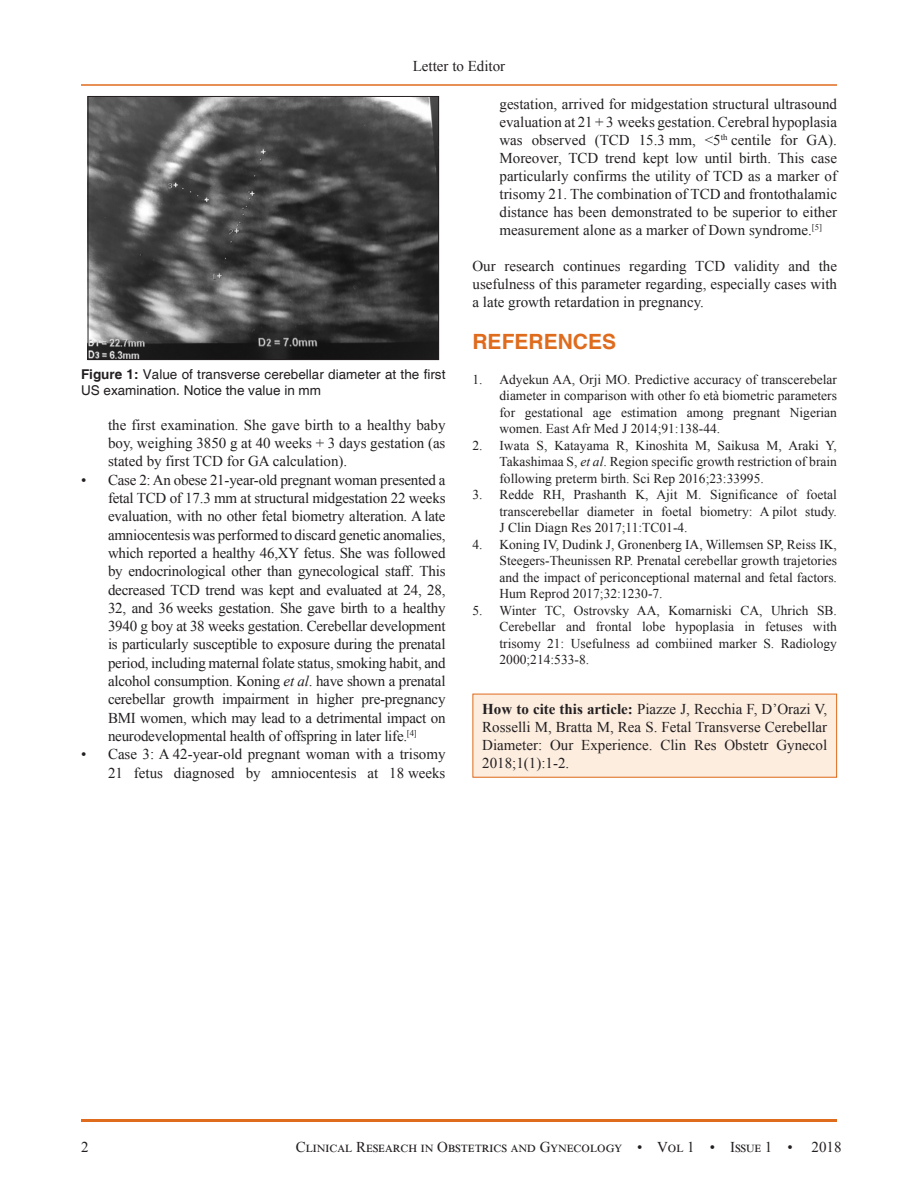
<style>
.page{position:relative;width:918px;height:1188px;background:#fff}
.page>*{position:absolute;margin:0;border:0;box-sizing:border-box;transform-origin:0 0}
.t1{font:700 21px "Helvetica";color:#df6b1d}
.L{font:15px/18.3px "Times New Roman";color:#231f20;text-align:justify}
.LL{font:15px/18px "Times New Roman";color:#231f20;text-align:right}
.HTC{font:15px/18px "Times New Roman";color:#231f20;text-align:justify}
.TX{font:15px/18px "Times New Roman";color:#231f20;text-align:justify}
.REF{font:13.5px/16.5px "Times New Roman";color:#231f20;text-align:justify}
.FGC{font:13.5px/16.5px "Helvetica";color:#231f20}
.s1{font-weight:700}
.s2{font-style:italic}
</style>
<div class="page">
<hr style="left:81px;top:84px;width:756px;height:2px;background:#df6b1d">
<hr style="left:81px;top:1119px;width:756px;height:3px;background:#df6b1d">
<div style="left:473px;top:694px;width:364px;height:83px;background:#fceddf"></div>
<div style="left:472px;top:694px;width:365px;height:84px;border:1px solid #df6b1d"></div>
<img style="left:90px;top:98px;width:347px;height:260px">
<div style="left:88px;top:96px;width:351px;height:264px;border:1px solid #231f20"></div>
<p class="L" style="left:413px;top:57px;width:94px">Letter to Editor</p>
<p class="FGC" style="left:81px;top:366px;width:366px"><span class="s1">Figure 1:</span> Value of transverse cerebellar diameter at the first<br>US examination. Notice the value in mm</p>
<p class="L" style="left:108px;top:415px;width:339px">the first examination. She gave birth to a healthy baby boy, weighing 3850 g at 40 weeks + 3 days gestation (as stated by first TCD for GA calculation).</p>
<p class="L" style="left:108px;top:470px;width:339px;text-indent:-27px">• Case 2: An obese 21-year-old pregnant woman presented a fetal TCD of 17.3 mm at structural midgestation 22 weeks evaluation, with no other fetal biometry alteration. A late amniocentesis was performed to discard genetic anomalies, which reported a healthy 46,XY fetus. She was followed by endocrinological other than gynecological staff. This decreased TCD trend was kept and evaluated at 24, 28, 32, and 36 weeks gestation. She gave birth to a healthy 3940 g boy at 38 weeks gestation. Cerebellar development is particularly susceptible to exposure during the prenatal period, including maternal folate status, smoking habit, and alcohol consumption. Koning <span class="s2">et al</span>. have shown a prenatal cerebellar growth impairment in higher pre-pregnancy BMI women, which may lead to a detrimental impact on neurodevelopmental health of offspring in later life.<sup>[4]</sup></p>
<p class="LL" style="left:81px;top:745px;width:366px">• Case 3: A 42-year-old pregnant woman with a trisomy<br>21 fetus diagnosed by amniocentesis at 18 weeks</p>
<p class="LL" style="left:500px;top:95px;width:339px;text-align:justify">gestation, arrived for midgestation structural ultrasound evaluation at 21 + 3 weeks gestation. Cerebral hypoplasia was observed (TCD 15.3 mm, &lt;5<sup>th</sup> centile for GA).<br>Moreover, TCD trend kept low until birth. This case particularly confirms the utility of TCD as a marker of trisomy 21. The combination of TCD and frontothalamic distance has been demonstrated to be superior to either measurement alone as a marker of Down syndrome.<sup>[5]</sup></p>
<p class="TX" style="left:472px;top:257px;width:366px">Our research continues regarding TCD validity and the usefulness of this parameter regarding, especially cases with a late growth retardation in pregnancy.</p>
<h1 class="t1" style="left:472px;top:329px;width:145px">REFERENCES</h1>
<p class="REF" style="left:500px;top:371px;width:339px;text-indent:-27px">1. Adyekun AA, Orji MO. Predictive accuracy of transcerebelar diameter in comparison with other fo età biometric parameters for gestational age estimation among pregnant Nigerian women. East Afr Med J 2014;91:138-44.</p>
<p class="REF" style="left:500px;top:437px;width:339px;text-indent:-27px">2. Iwata S, Katayama R, Kinoshita M, Saikusa M, Araki Y, Takashimaa S, <span class="s2">et al</span>. Region specific growth restriction of brain following preterm birth. Sci Rep 2016;23:33995.</p>
<p class="REF" style="left:500px;top:486px;width:339px;text-indent:-27px">3. Redde RH, Prashanth K, Ajit M. Significance of foetal transcerebellar diameter in foetal biometry: A pilot study.<br>J Clin Diagn Res 2017;11:TC01-4.</p>
<p class="REF" style="left:500px;top:536px;width:339px;text-indent:-27px">4. Koning IV, Dudink J, Gronenberg IA, Willemsen SP, Reiss IK, Steegers-Theunissen RP. Prenatal cerebellar growth trajetories and the impact of periconceptional maternal and fetal factors.<br>Hum Reprod 2017;32:1230-7.</p>
<p class="REF" style="left:500px;top:602px;width:339px;text-indent:-27px">5. Winter TC, Ostrovsky AA, Komarniski CA, Uhrich SB.<br>Cerebellar and frontal lobe hypoplasia in fetuses with trisomy 21: Usefulness ad combiined marker S. Radiology 2000;214:533-8.</p>
<p class="HTC" style="left:482px;top:699px;width:347px"><span class="s1">How to cite this article:</span> Piazze J, Recchia F, D’Orazi V, Rosselli M, Bratta M, Rea S. Fetal Transverse Cerebellar Diameter: Our Experience. Clin Res Obstetr Gynecol 2018;1(1):1-2.</p>
<p class="L" style="left:81px;top:1137px;width:9px">2</p>
<p class="L" style="left:296px;top:1137px;width:499px">Clinical Research in Obstetrics and Gynecology • Vol 1 • Issue 1 •</p>
<p class="L" style="left:812px;top:1137px;width:31px">2018</p>
</div>
